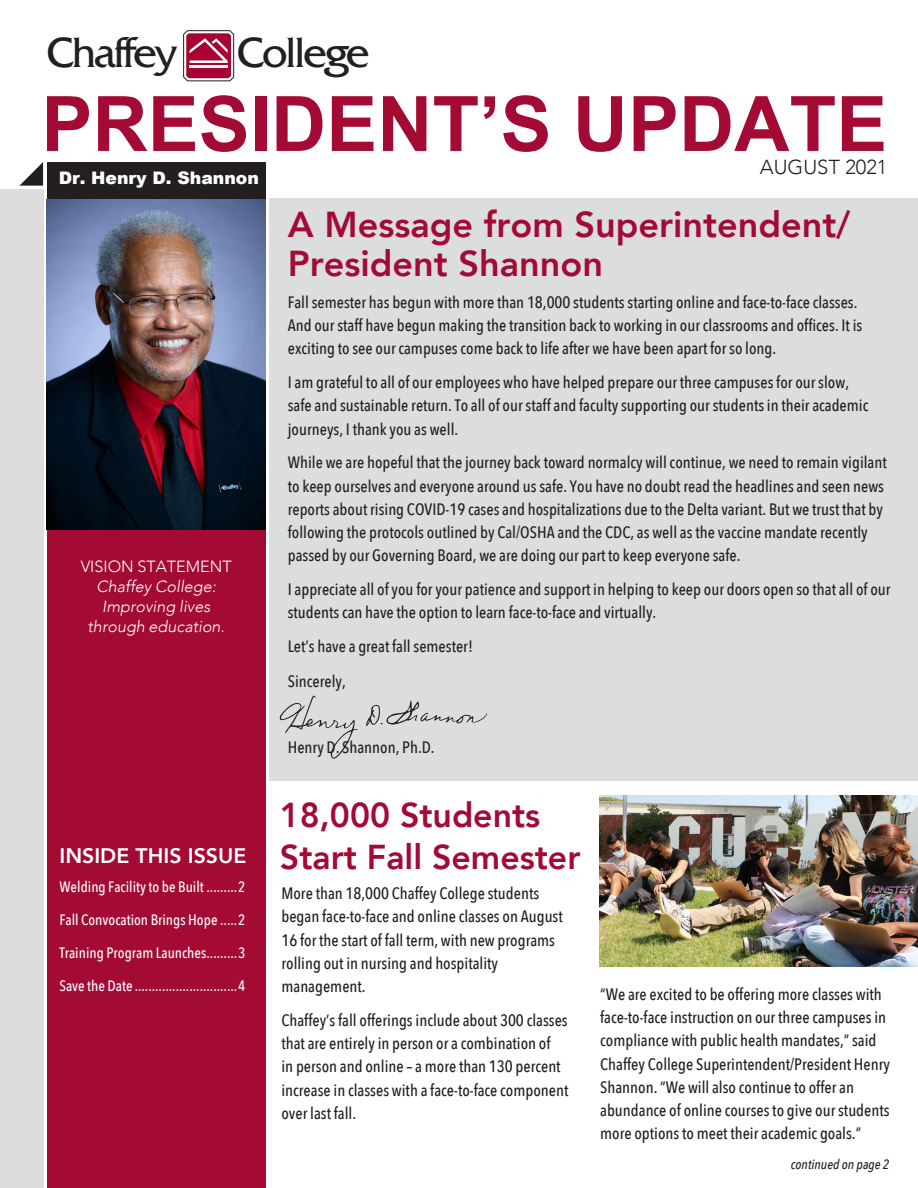
<style>
.page{position:relative;width:918px;height:1188px;background:#fff}
.page>*{position:absolute;margin:0;border:0;box-sizing:border-box;transform-origin:0 0}
.t1{font:700 76.5px "Arial";color:#a30a34}
.t2{font:44.25px "Friz Quadrata";letter-spacing:-.035em;color:#231f20}
.t3{font:800 36px "Avenir";color:#a30a34}
.t4{font:800 34.5px "Avenir";color:#a30a34}
.t5{font:800 21px "Avenir";color:#fff}
.t6{font:300 20.25px "Avenir";color:#231f20}
.t7{font:900 17.25px "Arial";color:#fff}
.t8{font:500 16.5px/23.2px "Avenir Next Condensed";color:#231f20}
.t9{font:italic 300 16.2px "Avenir";color:#fff}
.t10{font:300 16.2px "Avenir";color:#fff}
.t11{font:500 15px "Avenir Next Condensed";color:#fff}
.t12{font:italic 500 13.5px "Avenir Next Condensed";color:#231f20}
</style>
<div class="page">
<div style="left:269px;top:198px;width:649px;height:583px;background:#dcdddf"></div>
<div style="left:0;top:189px;width:43px;height:999px;background:#dedddd"></div>
<div style="left:47px;top:209px;width:219px;height:979px;background:#a30a34"></div>
<div style="left:47px;top:162px;width:219px;height:52px;background:#231f20"></div>
<svg style="left:19px;top:162px;width:24px;height:24px"></svg>
<img style="left:47px;top:199px;width:219px;height:330px">
<svg style="left:183px;top:30px;width:51px;height:51px"></svg>
<svg style="left:280px;top:696px;width:78px;height:63px"></svg>
<svg style="left:366px;top:700px;width:121px;height:26px"></svg>
<img style="left:600px;top:795px;width:318px;height:171px">
<p class="t2" style="left:47px;top:28px;width:132px">Chaffey</p>
<p class="t2" style="left:238px;top:28px;width:133px">College</p>
<p class="t1" style="left:41px;top:74px;width:847px">PRESIDENT’S UPDATE</p>
<p class="t7" style="left:59px;top:165px;width:202px">Dr. Henry D. Shannon</p>
<p class="t3" style="left:288px;top:196px;width:564px">A Message from Superintendent/</p>
<p class="t3" style="left:288px;top:235px;width:317px">President Shannon</p>
<p class="t8" style="left:288px;top:290px;width:571px">Fall semester has begun with more than 18,000 students starting online and face-to-face classes.</p>
<p class="t8" style="left:288px;top:314px;width:576px">And our staff have begun making the transition back to working in our classrooms and offices. It is exciting to see our campuses come back to life after we have been apart for so long.</p>
<p class="t8" style="left:288px;top:371px;width:582px">I am grateful to all of our employees who have helped prepare our three campuses for our slow, safe and sustainable return. To all of our staff and faculty supporting our students in their academic journeys, I thank you as well.</p>
<p class="t8" style="left:288px;top:451px;width:601px">While we are hopeful that the journey back toward normalcy will continue, we need to remain vigilant to keep ourselves and everyone around us safe. You have no doubt read the headlines and seen news reports about rising COVID-19 cases and hospitalizations due to the Delta variant. But we trust that by following the protocols outlined by Cal/OSHA and the CDC, as well as the vaccine mandate recently passed by our Governing Board, we are doing our part to keep everyone safe.</p>
<p class="t8" style="left:288px;top:578px;width:604px">I appreciate all of you for your patience and support in helping to keep our doors open so that all of our students can have the option to learn face-to-face and virtually.</p>
<p class="t8" style="left:288px;top:635px;width:187px">Let’s have a great fall semester!</p>
<p class="t8" style="left:288px;top:669px;width:60px">Sincerely,</p>
<p class="t6" style="left:760px;top:155px;width:129px">AUGUST 2021</p>
<p class="t10" style="left:81px;top:556px;width:153px">VISION STATEMENT</p>
<p class="t9" style="left:96px;top:577px;width:121px">Chaffey College:</p>
<p class="t9" style="left:102px;top:597px;width:110px">Improving lives</p>
<p class="t9" style="left:88px;top:617px;width:139px">through education.</p>
<p class="t5" style="left:59px;top:839px;width:188px">INSIDE THIS ISSUE</p>
<p class="t11" style="left:59px;top:878px;width:188px">Welding Facility to be Built .........2</p>
<p class="t11" style="left:59px;top:911px;width:188px">Fall Convocation Brings Hope .....2</p>
<p class="t11" style="left:59px;top:944px;width:188px">Training Program Launches.........3</p>
<p class="t11" style="left:59px;top:977px;width:188px">Save the Date ..............................4</p>
<p class="t8" style="left:288px;top:735px;width:148px">Henry D. Shannon, Ph.D.</p>
<p class="t4" style="left:280px;top:788px;width:262px">18,000 Students</p>
<p class="t4" style="left:280px;top:830px;width:302px">Start Fall Semester</p>
<p class="t8" style="left:281px;top:882px;width:283px">More than 18,000 Chaffey College students began face-to-face and online classes on August 16 for the start of fall term, with new programs rolling out in nursing and hospitality management.</p>
<p class="t8" style="left:281px;top:1008px;width:289px">Chaffey’s fall offerings include about 300 classes that are entirely in person or a combination of<br>in person and online – a more than 130 percent increase in classes with a face-to-face component over last fall.</p>
<p class="t8" style="left:600px;top:982px;width:291px">“We are excited to be offering more classes with face-to-face instruction on our three campuses in compliance with public health mandates,” said Chaffey College Superintendent/President Henry Shannon. “We will also continue to offer an abundance of online courses to give our students more options to meet their academic goals.”</p>
<p class="t12" style="left:791px;top:1156px;width:100px">continued on page 2</p>
</div>
